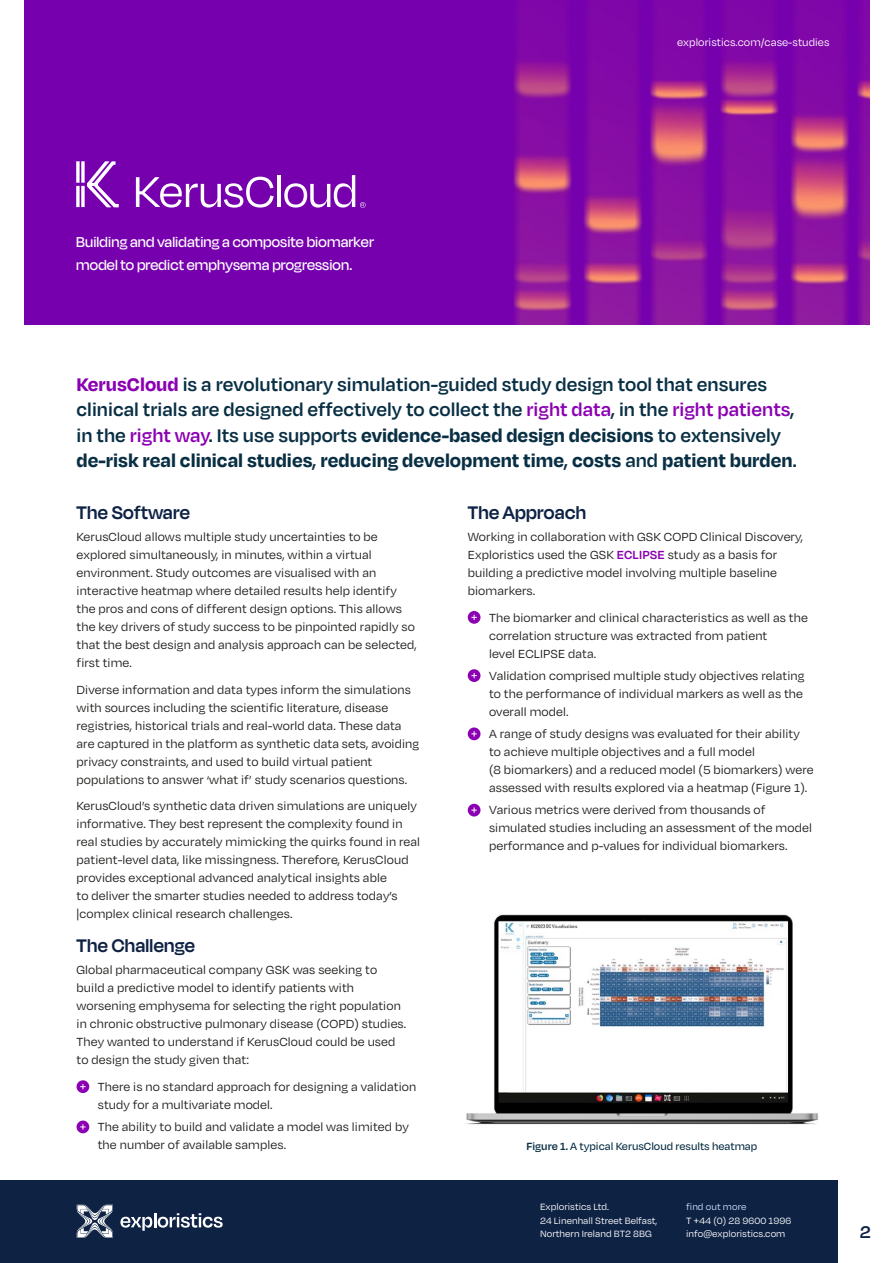
<style>
.page{position:relative;width:893px;height:1263px;background:#fff}
.page>*{position:absolute;margin:0;border:0;box-sizing:border-box;transform-origin:0 0}
.t1{font:600 21px/25.5px "Degular";color:#092f44}
.t2{font:600 21px "Degular Display";letter-spacing:.015em;color:#0e2244}
.t3{font:600 19.5px "Degular";color:#0e2244}
.t4{font:500 16.5px/22.5px "Degular Display";letter-spacing:.01em;color:#fff}
.t5{font:13.5px/18px "Degular";letter-spacing:.01em;color:#1d1d1b}
.t6{font:500 12px "Degular";color:#092f44}
.t7{font:12px "Degular";letter-spacing:.005em;color:#fff}
.t8{font:10.5px/13.5px "Degular";letter-spacing:.005em;color:#fff}
.t9{font:10.5px "Degular";letter-spacing:.005em;color:#d0dffa}
.s1{font-weight:700;color:#8b00b3}
.s2{color:#8b00b3}
.s3{font-weight:700}
.s4{font-weight:600;color:#8b00b3}
.s5{font-weight:600}
</style>
<div class="page">
<img style="left:466px;top:914px;width:352px;height:211px">
<div style="left:0;top:1180px;width:837px;height:83px;background:#0e2244"></div>
<svg style="left:77px;top:1204px;width:36px;height:34px"></svg>
<svg style="left:120px;top:1213px;width:103px;height:18px"></svg>
<div style="left:77px;top:1080px;width:12px;height:13px;background:#8b00b3;border-radius:50%"></div>
<svg style="left:80px;top:1084px;width:6px;height:5px"></svg>
<div style="left:77px;top:1120px;width:12px;height:13px;background:#8b00b3;border-radius:50%"></div>
<svg style="left:80px;top:1124px;width:6px;height:5px"></svg>
<div style="left:468px;top:611px;width:12px;height:13px;background:#8b00b3;border-radius:50%"></div>
<svg style="left:471px;top:615px;width:6px;height:5px"></svg>
<div style="left:468px;top:669px;width:12px;height:13px;background:#8b00b3;border-radius:50%"></div>
<svg style="left:471px;top:673px;width:6px;height:5px"></svg>
<div style="left:468px;top:727px;width:12px;height:13px;background:#8b00b3;border-radius:50%"></div>
<svg style="left:471px;top:731px;width:6px;height:5px"></svg>
<div style="left:468px;top:804px;width:12px;height:12px;background:#8b00b3;border-radius:50%"></div>
<svg style="left:471px;top:807px;width:6px;height:6px"></svg>
<div style="left:24px;top:0;width:845px;height:324px;background:#7600ae"></div>
<img style="left:513px;top:6px;width:356px;height:318px">
<svg style="left:76px;top:161px;width:4px;height:22px"></svg>
<svg style="left:76px;top:186px;width:4px;height:21px"></svg>
<svg style="left:81px;top:161px;width:4px;height:22px"></svg>
<svg style="left:81px;top:186px;width:4px;height:21px"></svg>
<svg style="left:87px;top:161px;width:32px;height:46px"></svg>
<svg style="left:136px;top:177px;width:138px;height:31px"></svg>
<hr style="left:277px;top:175px;width:4px;height:32px;background:#fff">
<svg style="left:284px;top:175px;width:82px;height:33px"></svg>
<p class="t7" style="left:677px;top:35px;width:154px">exploristics.com/case-studies</p>
<p class="t4" style="left:76px;top:230px;width:299px">Building and validating a composite biomarker model to predict emphysema progression.</p>
<p class="t1" style="left:77px;top:371px;width:722px"><span class="s1">KerusCloud</span> is a revolutionary simulation-guided study design tool that ensures clinical trials are designed effectively to collect the <span class="s2">right data</span>, in the <span class="s2">right patients</span>, in the <span class="s2">right way</span>. Its use supports <span class="s3">evidence-based design decisions</span> to extensively <span class="s3">de-risk real clinical studies</span>, <span class="s3">reducing development time</span>, <span class="s3">costs</span> and <span class="s3">patient burden</span>.</p>
<h1 class="t2" style="left:77px;top:500px;width:115px">The Software</h1>
<p class="t5" style="left:77px;top:527px;width:342px">KerusCloud allows multiple study uncertainties to be explored simultaneously, in minutes, within a virtual environment. Study outcomes are visualised with an interactive heatmap where detailed results help identify the pros and cons of different design options. This allows the key drivers of study success to be pinpointed rapidly so that the best design and analysis approach can be selected, first time.</p>
<p class="t5" style="left:77px;top:680px;width:344px">Diverse information and data types inform the simulations with sources including the scientific literature, disease registries, historical trials and real-world data. These data are captured in the platform as synthetic data sets, avoiding privacy constraints, and used to build virtual patient populations to answer ‘what if’ study scenarios questions.</p>
<p class="t5" style="left:77px;top:796px;width:345px">KerusCloud’s synthetic data driven simulations are uniquely informative. They best represent the complexity found in real studies by accurately mimicking the quirks found in real patient-level data, like missingness. Therefore, KerusCloud provides exceptional advanced analytical insights able<br>to deliver the smarter studies needed to address today’s |complex clinical research challenges.</p>
<h1 class="t2" style="left:77px;top:933px;width:120px">The Challenge</h1>
<p class="t5" style="left:77px;top:961px;width:331px">Global pharmaceutical company GSK was seeking to build a predictive model to identify patients with worsening emphysema for selecting the right population in chronic obstructive pulmonary disease (COPD) studies.<br>They wanted to understand if KerusCloud could be used to design the study given that:</p>
<p class="t5" style="left:98px;top:1077px;width:320px">There is no standard approach for designing a validation study for a multivariate model.</p>
<p class="t5" style="left:98px;top:1117px;width:312px">The ability to build and validate a model was limited by the number of available samples.</p>
<h1 class="t2" style="left:468px;top:500px;width:120px">The Approach</h1>
<p class="t5" style="left:468px;top:527px;width:337px">Working in collaboration with GSK COPD Clinical Discovery, Exploristics used the GSK <span class="s4">ECLIPSE</span> study as a basis for building a predictive model involving multiple baseline biomarkers.</p>
<p class="t5" style="left:489px;top:608px;width:320px">The biomarker and clinical characteristics as well as the correlation structure was extracted from patient<br>level ECLIPSE data.</p>
<p class="t5" style="left:489px;top:666px;width:317px;text-align:justify">Validation comprised multiple study objectives relating to the performance of individual markers as well as the overall model.</p>
<p class="t5" style="left:489px;top:724px;width:326px">A range of study designs was evaluated for their ability to achieve multiple objectives and a full model<br>(8 biomarkers) and a reduced model (5 biomarkers) were assessed with results explored via a heatmap (Figure 1).</p>
<p class="t5" style="left:489px;top:801px;width:324px">Various metrics were derived from thousands of simulated studies including an assessment of the model performance and p-values for individual biomarkers.</p>
<p class="t6" style="left:526px;top:1139px;width:232px"><span class="s5">Figure 1.</span> A typical KerusCloud results heatmap</p>
<p class="t8" style="left:540px;top:1200px;width:119px">Exploristics Ltd.<br>24 Linenhall Street Belfast,<br>Northern Ireland BT2 8BG</p>
<p class="t9" style="left:686px;top:1200px;width:62px">find out more</p>
<p class="t8" style="left:686px;top:1213px;width:106px">T +44 (0) 28 9600 1996 info@exploristics.com</p>
<h2 class="t3" style="left:860px;top:1219px;width:13px">2</h2>
</div>
